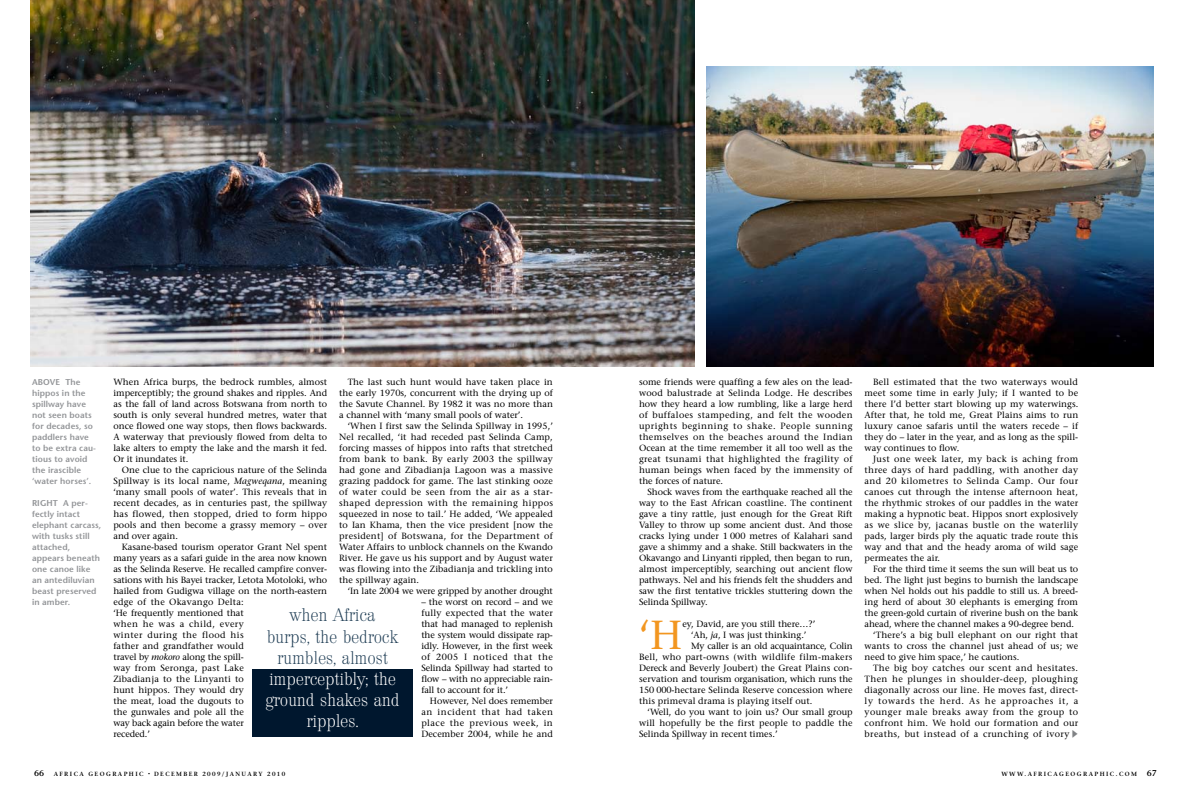
<style>
.page{position:relative;width:1191px;height:794px;background:#fff}
.page>*{position:absolute;margin:0;border:0;box-sizing:border-box;transform-origin:0 0}
.t1{font:40.4px "Stone Serif";color:#f29620}
.t2{font:200 17.7px/21.2px "Valencia";letter-spacing:.02em;color:#203e55;text-align:center}
.t3{font:200 17.7px/21.2px "Valencia";letter-spacing:.02em;color:#fff;text-align:center}
.t4{font:9px/11px "Stone Serif";color:#000;text-align:justify}
.t5{font:9px "Stone Serif";letter-spacing:.02em;color:#000}
.t6{font:9px "Stone Serif";letter-spacing:.035em;color:#000}
.t7{font:9px "Stone Serif";letter-spacing:-.02em;color:#000}
.t8{font:9px "Stone Serif";letter-spacing:.04em;color:#000}
.t9{font:9px "Stone Serif";letter-spacing:.03em;color:#000}
.t10{font:9px "Stone Serif";letter-spacing:.025em;color:#000}
.t11{font:9px "Stone Serif";letter-spacing:.065em;color:#000}
.t12{font:9px "Stone Serif";letter-spacing:.045em;color:#000}
.t13{font:600 8.5px/11px "Stone Sans";letter-spacing:.01em;color:#939598}
.t14{font:600 6px "Stone Serif";letter-spacing:.24em;color:#000}
.s1{font-style:italic}
.s2{font-size:8.5px}
.s3{font-size:4px}
</style>
<div class="page">
<div style="left:252px;top:669px;width:160px;height:68px;background:#00172e"></div>
<img style="left:30px;top:0;width:664px;height:366px">
<img style="left:706px;top:66px;width:448px;height:300px">
<p class="t13" style="left:32px;top:376px;width:65px">ABOVE The hippos in the spillway have not seen boats for decades, so paddlers have to be extra cau&shy;tious to avoid the irascible ‘water horses’.</p>
<p class="t13" style="left:32px;top:497px;width:71px">RIGHT A per&shy;fectly intact elephant carcass, with tusks still attached, appears beneath one canoe like an antediluvian beast preserved in amber.</p>
<p class="t4" style="left:339px;top:376px;width:215px;text-indent:9px">The last such hunt would have taken place in the early 1970s, concurrent with the drying up of the Savute Channel. By 1982 it was no more than a channel with ‘many small pools of water’.</p>
<p class="t4" style="left:339px;top:420px;width:215px;text-indent:9px">‘When I first saw the Selinda Spillway in 1995,’ Nel recalled, ‘it had receded past Selinda Camp, forcing masses of hippos into rafts that stretched from bank to bank. By early 2003 the spillway had gone and Zibadianja Lagoon was a massive grazing paddock for game. The last stinking ooze of water could be seen from the air as a star&shy;shaped depression with the remaining hippos squeezed in nose to tail.’ He added, ‘We appealed to Ian Khama, then the vice president [now the president] of Botswana, for the Department of Water Affairs to unblock channels on the Kwando River. He gave us his support and by August water was flowing into the Zibadianja and trickling into the spillway again.</p>
<p class="t4" style="left:348px;top:585px;width:207px">‘In late 2004 we were gripped by another drought</p>
<p class="t4" style="left:421px;top:596px;width:133px">– the worst on record – and we fully expected that the water that had managed to replenish the system would dissipate rap&shy;idly. However, in the first week of 2005 I noticed that the Selinda Spillway had started to flow – with no appreciable rain&shy;fall to account for it.’</p>
<p class="t4" style="left:421px;top:695px;width:133px;text-indent:9px">However, Nel does remember an incident that had taken place the previous week, in December 2004, while he and</p>
<p class="t4" style="left:113px;top:376px;width:215px">When Africa burps, the bedrock rumbles, almost imperceptibly; the ground shakes and ripples. And as the fall of land across Botswana from north to south is only several hundred metres, water that once flowed one way stops, then flows backwards.<br>A waterway that previously flowed from delta to lake alters to empty the lake and the marsh it fed.<br>Or it inundates it.</p>
<p class="t4" style="left:113px;top:464px;width:215px;text-indent:9px">One clue to the capricious nature of the Selinda Spillway is its local name, <span class="s1">Magweqana</span>, meaning ‘many small pools of water’. This reveals that in recent decades, as in centuries past, the spillway has flowed, then stopped, dried to form hippo pools and then become a grassy memory – over and over again.</p>
<p class="t4" style="left:113px;top:541px;width:215px;text-align:left;text-indent:9px">Kasane-based tourism operator Grant Nel spent many years as a safari guide in the area now known as the Selinda Reserve. He recalled campfire conver&shy;sations with his Bayei tracker, Letota Motoloki, who hailed from Gudigwa village on the north-eastern edge of the Okavango Delta:<br>‘He frequently mentioned that<br>when he was a child, every<br>winter during the flood his<br>father and grandfather would<br>travel by <span class="s1">mokoro</span> along the spill-<br>way from Seronga, past Lake<br>Zibadianja to the Linyanti to<br>hunt hippos. They would dry<br>the meat, load the dugouts to<br>the gunwales and pole all the<br>way back again before the water<br>receded.’</p>
<h2 class="t2" style="left:267px;top:604px;width:132px">when Africa burps, the bedrock rumbles, almost</h2>
<h2 class="t3" style="left:266px;top:668px;width:135px">imperceptibly; the ground shakes and ripples.</h2>
<p class="t4" style="left:639px;top:376px;width:215px">some friends were quaffing a few ales on the lead&shy;wood balustrade at Selinda Lodge. He describes how they heard a low rumbling, like a large herd of buffaloes stampeding, and felt the wooden uprights beginning to shake. People sunning themselves on the beaches around the Indian Ocean at the time remember it all too well as the great tsunami that highlighted the fragility of human beings when faced by the immensity of the forces of nature.</p>
<p class="t4" style="left:639px;top:486px;width:215px;text-indent:9px">Shock waves from the earthquake reached all the way to the East African coastline. The continent gave a tiny rattle, just enough for the Great Rift Valley to throw up some ancient dust. And those cracks lying under 1 000 metres of Kalahari sand gave a shimmy and a shake. Still backwaters in the Okavango and Linyanti rippled, then began to run, almost imperceptibly, searching out ancient flow pathways. Nel and his friends felt the shudders and saw the first tentative trickles stuttering down the Selinda Spillway.</p>
<h1 class="t1" style="left:639px;top:610px;width:45px">‘H</h1>
<p class="t4" style="left:682px;top:618px;width:134px">ey, David, are you still there…?’</p>
<p class="t4" style="left:691px;top:629px;width:117px">‘Ah, <span class="s1">ja</span>, I was just thinking.’</p>
<p class="t7" style="left:691px;top:640px;width:163px">My caller is an old acquaintance, Colin</p>
<p class="t6" style="left:639px;top:651px;width:215px">Bell, who part-owns (with wildlife film-makers</p>
<p class="t4" style="left:639px;top:662px;width:215px">Dereck and Beverly Joubert) the Great Plains con-</p>
<p class="t7" style="left:639px;top:673px;width:215px">servation and tourism organisation, which runs the</p>
<p class="t4" style="left:639px;top:684px;width:215px">150 000-hectare Selinda Reserve concession where</p>
<p class="t4" style="left:639px;top:695px;width:175px">this primeval drama is playing itself out.</p>
<p class="t4" style="left:647px;top:706px;width:207px">‘Well, do you want to join us? Our small group</p>
<p class="t5" style="left:639px;top:717px;width:215px">will hopefully be the first people to paddle the</p>
<p class="t4" style="left:639px;top:728px;width:140px">Selinda Spillway in recent times.’</p>
<p class="t4" style="left:864px;top:376px;width:215px;text-indent:9px">Bell estimated that the two waterways would meet some time in early July; if I wanted to be there I’d better start blowing up my waterwings.<br>After that, he told me, Great Plains aims to run luxury canoe safaris until the waters recede – if they do – later in the year, and as long as the spill&shy;way continues to flow.</p>
<p class="t4" style="left:864px;top:453px;width:215px;text-indent:9px">Just one week later, my back is aching from three days of hard paddling, with another day and 20 kilometres to Selinda Camp. Our four canoes cut through the intense afternoon heat, the rhythmic strokes of our paddles in the water making a hypnotic beat. Hippos snort explosively as we slice by, jacanas bustle on the waterlily pads, larger birds ply the aquatic trade route this way and that and the heady aroma of wild sage permeates the air.</p>
<p class="t4" style="left:873px;top:563px;width:207px">For the third time it seems the sun will beat us to</p>
<p class="t4" style="left:864px;top:574px;width:215px">bed. The light just begins to burnish the landscape</p>
<p class="t4" style="left:864px;top:585px;width:215px">when Nel holds out his paddle to still us. A breed-</p>
<p class="t4" style="left:864px;top:596px;width:215px">ing herd of about 30 elephants is emerging from</p>
<p class="t4" style="left:864px;top:607px;width:215px">the green-gold curtain of riverine bush on the bank</p>
<p class="t4" style="left:864px;top:618px;width:211px">ahead, where the channel makes a 90-degree bend.</p>
<p class="t5" style="left:873px;top:629px;width:206px">‘There’s a big bull elephant on our right that</p>
<p class="t4" style="left:864px;top:640px;width:215px">wants to cross the channel just ahead of us; we</p>
<p class="t4" style="left:864px;top:651px;width:156px">need to give him space,’ he cautions.</p>
<p class="t9" style="left:873px;top:662px;width:206px">The big boy catches our scent and hesitates.</p>
<p class="t8" style="left:864px;top:673px;width:215px">Then he plunges in shoulder-deep, ploughing</p>
<p class="t5" style="left:864px;top:684px;width:215px">diagonally across our line. He moves fast, direct-</p>
<p class="t11" style="left:864px;top:695px;width:215px">ly towards the herd. As he approaches it, a</p>
<p class="t12" style="left:864px;top:706px;width:215px">younger male breaks away from the group to</p>
<p class="t10" style="left:864px;top:717px;width:215px">confront him. We hold our formation and our</p>
<p class="t6" style="left:864px;top:728px;width:206px">breaths, but instead of a crunching of ivory</p>
<p class="t14" style="left:34px;top:770px;width:26px"><span class="s2">66</span> AFRICA</p>
<p class="t14" style="left:88px;top:770px;width:7px">GEOGRAPHIC</p>
<p class="t14" style="left:148px;top:770px;width:139px"><span class="s3">•</span> DECEMBER 2009/JANUARY 2010</p>
<p class="t14" style="left:1001px;top:770px;width:157px">WWW.AFRICAGEOGRAPHIC.COM <span class="s2">67</span></p>
</div>
